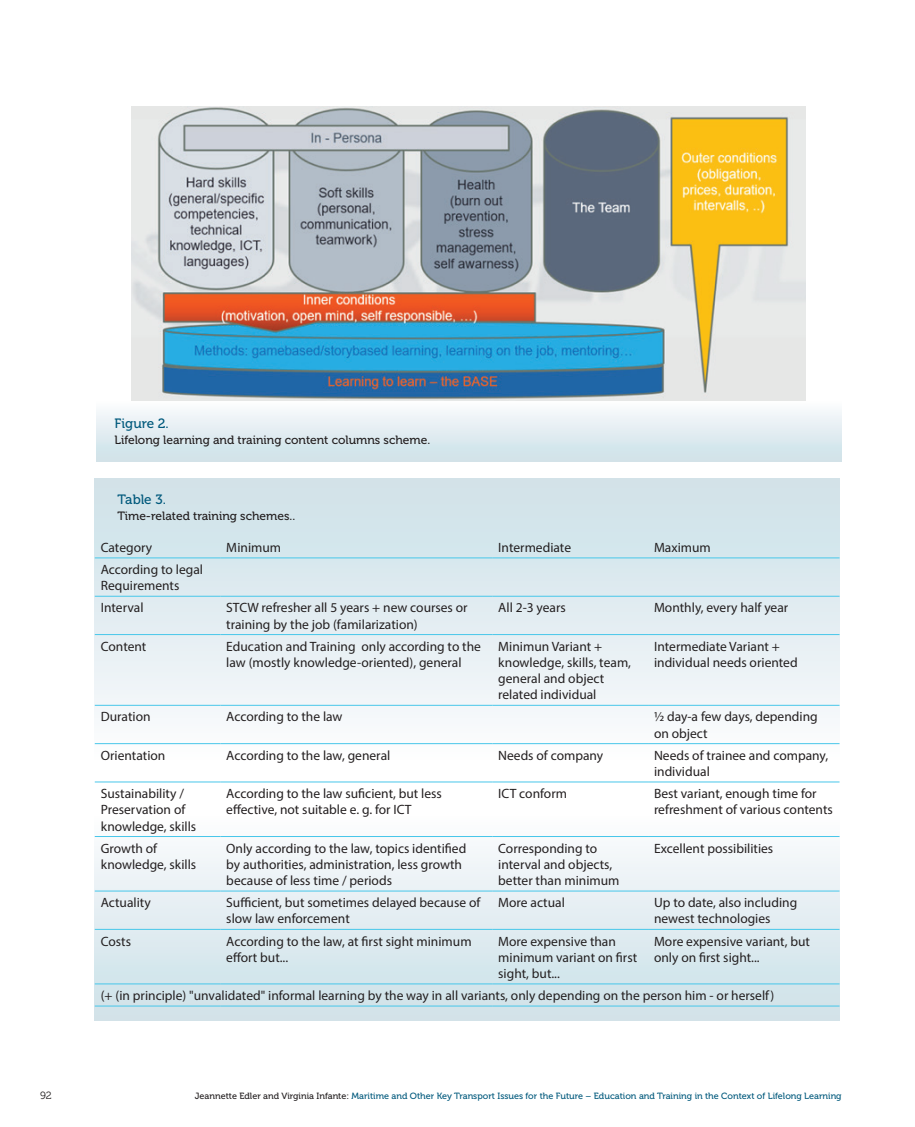
<style>
.page{position:relative;width:915px;height:1127px;background:#fff}
.page>*{position:absolute;margin:0;border:0;box-sizing:border-box;transform-origin:0 0}
.t1{font:13.5px/16.2px "Myriad Pro";color:#231f20}
.t2{font:13.5px "Museo 500";color:#00597c}
.t3{font:12px "Museo 500";color:#231f20}
.t4{font:10.5px "Museo 300";color:#231f20}
.t5{font:9px "Museo 500";color:#00597c}
.s1{color:#231f20}
</style>
<div class="page">
<div style="left:95px;top:813px;width:744px;height:207px;background:linear-gradient(to bottom,#fefdfe,#cae0e7)"></div>
<div style="left:95px;top:479px;width:744px;height:283px;background:linear-gradient(to bottom,#cae0e7,#fcfcfe)"></div>
<div style="left:97px;top:400px;width:744px;height:61px;background:linear-gradient(to bottom,#fdfdfe,#cce1e8)"></div>
<img style="left:131px;top:106px;width:674px;height:294px">
<hr style="left:95px;top:558px;width:125px;height:1px;background:#47c7ea">
<hr style="left:220px;top:558px;width:272px;height:1px;background:#47c7ea">
<hr style="left:492px;top:558px;width:155px;height:1px;background:#47c7ea">
<hr style="left:647px;top:558px;width:192px;height:1px;background:#47c7ea">
<hr style="left:95px;top:596px;width:125px;height:1px;background:#47c7ea">
<hr style="left:220px;top:596px;width:272px;height:1px;background:#47c7ea">
<hr style="left:492px;top:596px;width:155px;height:1px;background:#47c7ea">
<hr style="left:647px;top:596px;width:192px;height:1px;background:#47c7ea">
<hr style="left:95px;top:634px;width:125px;height:1px;background:#47c7ea">
<hr style="left:220px;top:634px;width:272px;height:1px;background:#47c7ea">
<hr style="left:492px;top:634px;width:155px;height:1px;background:#47c7ea">
<hr style="left:647px;top:634px;width:192px;height:1px;background:#47c7ea">
<hr style="left:95px;top:705px;width:125px;height:1px;background:#47c7ea">
<hr style="left:220px;top:705px;width:272px;height:1px;background:#47c7ea">
<hr style="left:492px;top:705px;width:155px;height:1px;background:#47c7ea">
<hr style="left:647px;top:705px;width:192px;height:1px;background:#47c7ea">
<hr style="left:95px;top:743px;width:125px;height:1px;background:#47c7ea">
<hr style="left:220px;top:743px;width:272px;height:1px;background:#47c7ea">
<hr style="left:492px;top:743px;width:155px;height:1px;background:#47c7ea">
<hr style="left:647px;top:743px;width:192px;height:1px;background:#47c7ea">
<hr style="left:95px;top:782px;width:125px;height:1px;background:#47c7ea">
<hr style="left:220px;top:782px;width:272px;height:1px;background:#47c7ea">
<hr style="left:492px;top:782px;width:155px;height:1px;background:#47c7ea">
<hr style="left:647px;top:782px;width:192px;height:1px;background:#47c7ea">
<hr style="left:95px;top:836px;width:125px;height:1px;background:#47c7ea">
<hr style="left:220px;top:836px;width:272px;height:1px;background:#47c7ea">
<hr style="left:492px;top:836px;width:155px;height:1px;background:#47c7ea">
<hr style="left:647px;top:836px;width:192px;height:1px;background:#47c7ea">
<hr style="left:95px;top:891px;width:125px;height:1px;background:#47c7ea">
<hr style="left:220px;top:891px;width:272px;height:1px;background:#47c7ea">
<hr style="left:492px;top:891px;width:155px;height:1px;background:#47c7ea">
<hr style="left:647px;top:891px;width:192px;height:1px;background:#47c7ea">
<hr style="left:95px;top:929px;width:125px;height:1px;background:#47c7ea">
<hr style="left:220px;top:929px;width:272px;height:1px;background:#47c7ea">
<hr style="left:492px;top:929px;width:155px;height:1px;background:#47c7ea">
<hr style="left:647px;top:929px;width:192px;height:1px;background:#47c7ea">
<hr style="left:95px;top:983px;width:125px;height:1px;background:#47c7ea">
<hr style="left:220px;top:983px;width:272px;height:1px;background:#47c7ea">
<hr style="left:492px;top:983px;width:155px;height:1px;background:#47c7ea">
<hr style="left:647px;top:983px;width:192px;height:1px;background:#47c7ea">
<hr style="left:95px;top:1006px;width:125px;height:1px;background:#47c7ea">
<hr style="left:220px;top:1006px;width:272px;height:1px;background:#47c7ea">
<hr style="left:492px;top:1006px;width:155px;height:1px;background:#47c7ea">
<hr style="left:647px;top:1006px;width:192px;height:1px;background:#47c7ea">
<p class="t2" style="left:115px;top:416px;width:56px">Figure 2.</p>
<p class="t3" style="left:115px;top:434px;width:317px">Lifelong learning and training content columns scheme.</p>
<p class="t2" style="left:117px;top:492px;width:50px">Table 3.</p>
<p class="t3" style="left:117px;top:509px;width:179px">Time-related training schemes..</p>
<p class="t1" style="left:101px;top:539px;width:53px">Category</p>
<p class="t1" style="left:226px;top:539px;width:56px">Minimum</p>
<p class="t1" style="left:498px;top:539px;width:74px">Intermediate</p>
<p class="t1" style="left:653px;top:539px;width:58px">Maximum</p>
<p class="t1" style="left:101px;top:561px;width:104px">According to legal<br>Requirements</p>
<p class="t1" style="left:101px;top:599px;width:44px">Interval</p>
<p class="t1" style="left:226px;top:599px;width:243px">STCW refresher all 5 years + new courses or training by the job (familarization)</p>
<p class="t1" style="left:498px;top:599px;width:69px">All 2-3 years</p>
<p class="t1" style="left:653px;top:599px;width:136px">Monthly, every half year</p>
<p class="t1" style="left:101px;top:638px;width:47px">Content</p>
<p class="t1" style="left:226px;top:638px;width:256px">Education and Training only according to the law (mostly knowledge-oriented), general</p>
<p class="t1" style="left:498px;top:638px;width:134px">Minimun Variant + knowledge, skills, team, general and object related individual</p>
<p class="t1" style="left:653px;top:638px;width:145px">Intermediate Variant + individual needs oriented</p>
<p class="t1" style="left:101px;top:708px;width:51px">Duration</p>
<p class="t1" style="left:226px;top:708px;width:118px">According to the law</p>
<p class="t1" style="left:653px;top:708px;width:165px">½ day-a few days, depending on object</p>
<p class="t1" style="left:101px;top:747px;width:66px">Orientation</p>
<p class="t1" style="left:226px;top:747px;width:165px">According to the law, general</p>
<p class="t1" style="left:498px;top:747px;width:106px">Needs of company</p>
<p class="t1" style="left:653px;top:747px;width:176px">Needs of trainee and company, individual</p>
<p class="t1" style="left:101px;top:785px;width:97px">Sustainability /<br>Preservation of knowledge, skills</p>
<p class="t1" style="left:226px;top:785px;width:217px">According to the law suficient, but less effective, not suitable e. g. for ICT</p>
<p class="t1" style="left:498px;top:785px;width:70px">ICT conform</p>
<p class="t1" style="left:653px;top:785px;width:180px">Best variant, enough time for refreshment of various contents</p>
<p class="t1" style="left:101px;top:840px;width:97px">Growth of knowledge, skills</p>
<p class="t1" style="left:226px;top:840px;width:241px">Only according to the law, topics identified by authorities, administration, less growth because of less time / periods</p>
<p class="t1" style="left:498px;top:840px;width:123px">Corresponding to interval and objects, better than minimum</p>
<p class="t1" style="left:653px;top:840px;width:121px">Excellent possibilities</p>
<p class="t1" style="left:101px;top:894px;width:52px">Actuality</p>
<p class="t1" style="left:226px;top:894px;width:255px">Sufficient, but sometimes delayed because of slow law enforcement</p>
<p class="t1" style="left:498px;top:894px;width:68px">More actual</p>
<p class="t1" style="left:653px;top:894px;width:145px">Up to date, also including newest technologies</p>
<p class="t1" style="left:101px;top:932px;width:32px">Costs</p>
<p class="t1" style="left:226px;top:932px;width:247px">According to the law, at first sight minimum effort but...</p>
<p class="t1" style="left:498px;top:932px;width:140px">More expensive than minimum variant on first sight, but...</p>
<p class="t1" style="left:653px;top:932px;width:157px">More expensive variant, but only on first sight...</p>
<p class="t1" style="left:101px;top:987px;width:675px">(+ (in principle) "unvalidated" informal learning by the way in all variants, only depending on the person him - or herself)</p>
<p class="t4" style="left:40px;top:1090px;width:13px">92</p>
<p class="t5" style="left:195px;top:1090px;width:648px"><span class="s1">Jeannette Edler and Virginia Infante:</span> Maritime and Other Key Transport Issues for the Future – Education and Training in the Context of Lifelong Learning</p>
</div>
